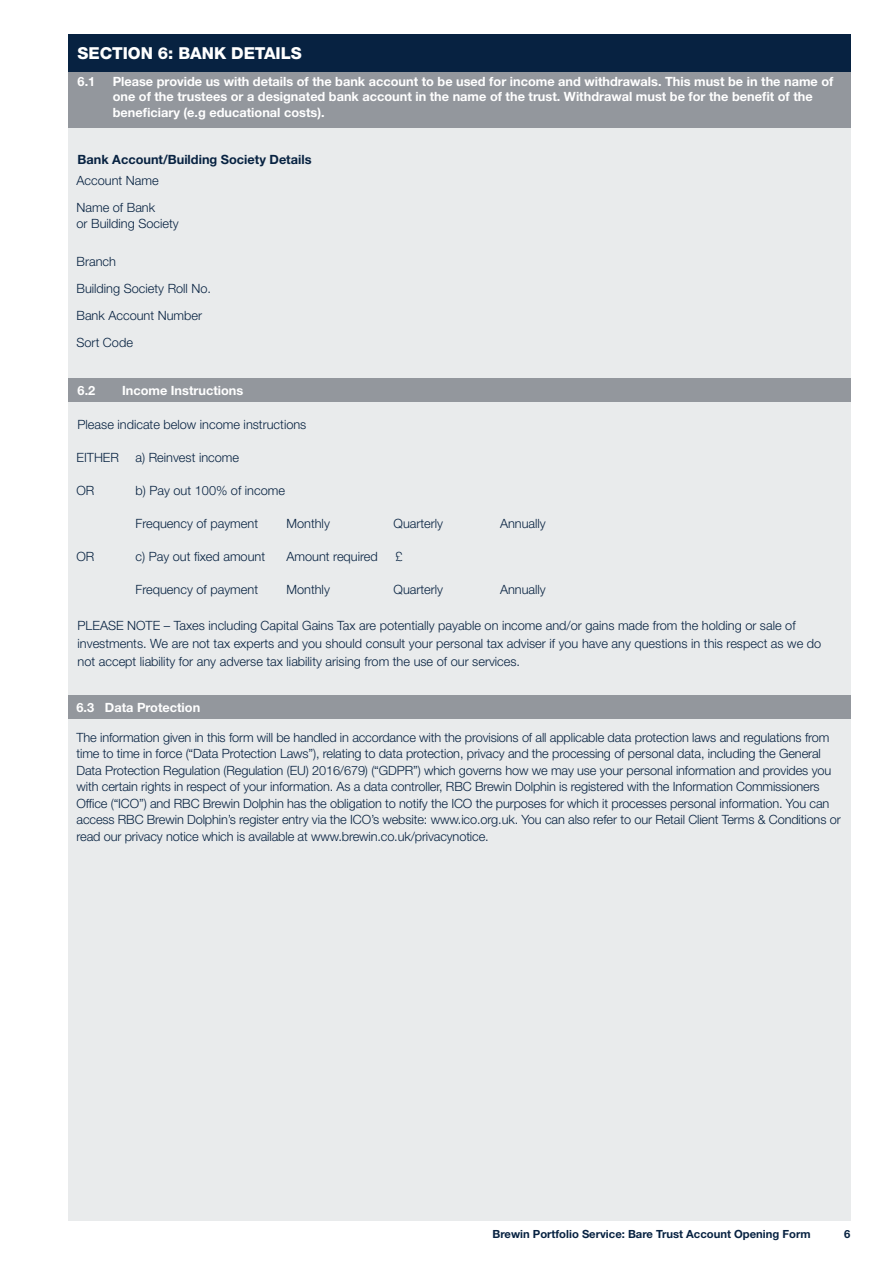
<style>
.page{position:relative;width:893px;height:1263px;background:#fff}
.page>*{position:absolute;margin:0;border:0;box-sizing:border-box;transform-origin:0 0}
.t1{font:800 16.5px "Helvetica Neue LT Std";letter-spacing:-.005em;color:#fff}
.t2{font:300 12.75px/16.5px "Helvetica Neue LT Std";letter-spacing:-.01em;color:#072241}
.t3{font:700 12.75px/15.3px "Helvetica Neue LT Std";color:#fff}
.t4{font:700 12.75px "Helvetica Neue LT Std";color:#072241}
.t5{font:700 11.25px "Helvetica Neue LT Std";color:#072241}
</style>
<div class="page">
<div style="left:68px;top:34px;width:782px;height:1186px;background:#e9ebec"></div>
<div style="left:68px;top:34px;width:782px;height:38px;background:#072241"></div>
<div style="left:68px;top:72px;width:782px;height:56px;background:#93979d"></div>
<div style="left:68px;top:379px;width:782px;height:23px;background:#93979d"></div>
<div style="left:68px;top:695px;width:782px;height:24px;background:#93979d"></div>
<p class="t1" style="left:78px;top:43px;width:226px">SECTION 6: BANK DETAILS</p>
<p class="t3" style="left:78px;top:74px;width:19px">6.1</p>
<p class="t3" style="left:113px;top:74px;width:722px">Please provide us with details of the bank account to be used for income and withdrawals. This must be in the name of one of the trustees or a designated bank account in the name of the trust. Withdrawal must be for the benefit of the beneficiary (e.g educational costs).</p>
<p class="t4" style="left:78px;top:151px;width:235px">Bank Account/Building Society Details</p>
<p class="t2" style="left:77px;top:166px;width:84px;line-height:27px">Account Name<br>Name of Bank</p>
<p class="t2" style="left:77px;top:215px;width:104px">or Building Society</p>
<p class="t2" style="left:77px;top:247px;width:136px;line-height:27px">Branch<br>Building Society Roll No.<br>Bank Account Number<br>Sort Code</p>
<p class="t3" style="left:78px;top:383px;width:19px">6.2</p>
<p class="t3" style="left:122px;top:383px;width:123px">Income Instructions</p>
<p class="t2" style="left:78px;top:416px;width:230px">Please indicate below income instructions</p>
<p class="t2" style="left:77px;top:449px;width:44px">EITHER</p>
<p class="t2" style="left:136px;top:449px;width:105px">a) Reinvest income</p>
<p class="t2" style="left:77px;top:482px;width:19px">OR</p>
<p class="t2" style="left:136px;top:482px;width:151px">b) Pay out 100% of income</p>
<p class="t2" style="left:136px;top:515px;width:124px">Frequency of payment</p>
<p class="t2" style="left:286px;top:515px;width:45px">Monthly</p>
<p class="t2" style="left:394px;top:515px;width:51px">Quarterly</p>
<p class="t2" style="left:500px;top:515px;width:47px">Annually</p>
<p class="t2" style="left:77px;top:548px;width:19px">OR</p>
<p class="t2" style="left:136px;top:548px;width:131px">c) Pay out fixed amount</p>
<p class="t2" style="left:286px;top:548px;width:93px">Amount required</p>
<p class="t2" style="left:396px;top:548px;width:9px">£</p>
<p class="t2" style="left:136px;top:581px;width:124px">Frequency of payment</p>
<p class="t2" style="left:286px;top:581px;width:45px">Monthly</p>
<p class="t2" style="left:394px;top:581px;width:51px">Quarterly</p>
<p class="t2" style="left:500px;top:581px;width:47px">Annually</p>
<p class="t2" style="left:78px;top:616px;width:745px;line-height:18px">PLEASE NOTE – Taxes including Capital Gains Tax are potentially payable on income and/or gains made from the holding or sale of investments. We are not tax experts and you should consult your personal tax adviser if you have any questions in this respect as we do not accept liability for any adverse tax liability arising from the use of our services.</p>
<p class="t3" style="left:77px;top:699px;width:125px">6.3 Data Protection</p>
<p class="t2" style="left:77px;top:729px;width:766px">The information given in this form will be handled in accordance with the provisions of all applicable data protection laws and regulations from time to time in force (“Data Protection Laws”), relating to data protection, privacy and the processing of personal data, including the General Data Protection Regulation (Regulation (EU) 2016/679) (“GDPR”) which governs how we may use your personal information and provides you with certain rights in respect of your information. As a data controller, RBC Brewin Dolphin is registered with the Information Commissioners Office (“ICO”) and RBC Brewin Dolphin has the obligation to notify the ICO the purposes for which it processes personal information. You can access RBC Brewin Dolphin’s register entry via the ICO’s website: www.ico.org.uk. You can also refer to our Retail Client Terms &amp; Conditions or read our privacy notice which is available at www.brewin.co.uk/privacynotice.</p>
<p class="t5" style="left:492px;top:1227px;width:320px">Brewin Portfolio Service: Bare Trust Account Opening Form</p>
<p class="t5" style="left:844px;top:1227px;width:8px">6</p>
</div>
